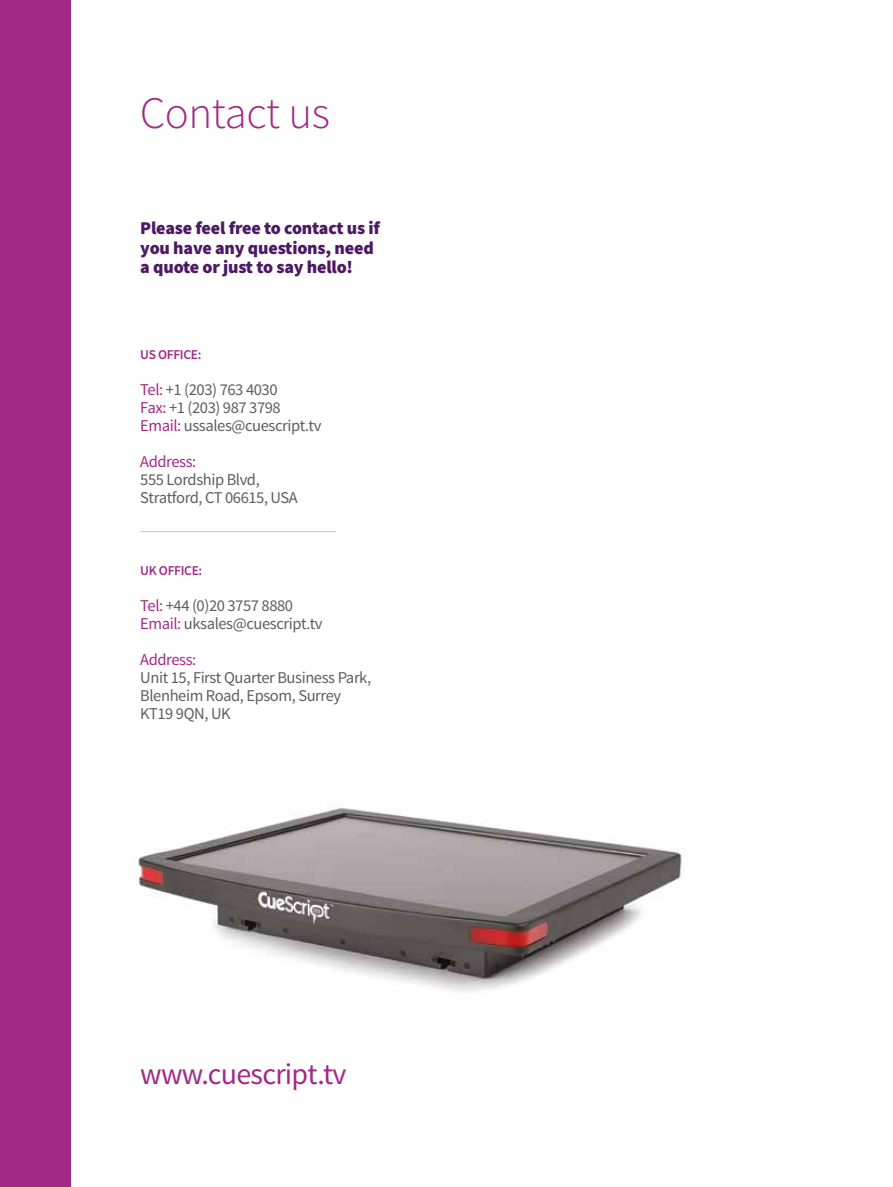
<style>
.page{position:relative;width:893px;height:1187px;background:#fff}
.page>*{position:absolute;margin:0;border:0;box-sizing:border-box;transform-origin:0 0}
.t1{font:300 45px "Source Sans Pro";letter-spacing:-.01em;color:#a22986}
.t2{font:30px "Source Sans Pro";letter-spacing:-.025em;color:#a22986}
.t3{font:900 18px/19.5px "Source Sans Pro";letter-spacing:-.01em;color:#4d1965}
.t4{font:16.5px/18px "Source Sans Pro";letter-spacing:-.025em;color:#5f5e5e}
.t5{font:16.5px "Source Sans Pro";letter-spacing:-.025em;color:#a22986}
.t6{font:600 13.5px "Source Sans Pro";letter-spacing:-.025em;color:#a22986}
.s1{color:#a22986}
</style>
<div class="page">
<div style="left:0;top:0;width:70px;height:1186px;background:#a22986"></div>
<hr style="left:140px;top:531px;width:196px;height:1px;background:#ccc">
<img style="left:138px;top:805px;width:544px;height:187px">
<h1 class="t1" style="left:140px;top:85px;width:191px">Contact us</h1>
<p class="t3" style="left:140px;top:218px;width:241px">Please feel free to contact us if you have any questions, need a quote or just to say hello!</p>
<p class="t6" style="left:140px;top:345px;width:63px">US OFFICE:</p>
<p class="t4" style="left:140px;top:380px;width:183px"><span class="s1">Tel:</span> +1 (203) 763 4030<br><span class="s1">Fax:</span> +1 (203) 987 3798<br><span class="s1">Email:</span> ussales@cuescript.tv</p>
<p class="t5" style="left:140px;top:451px;width:57px">Address:</p>
<p class="t4" style="left:140px;top:470px;width:159px">555 Lordship Blvd,<br>Stratford, CT 06615, USA</p>
<p class="t6" style="left:140px;top:561px;width:63px">UK OFFICE:</p>
<p class="t4" style="left:140px;top:596px;width:184px"><span class="s1">Tel:</span> +44 (0)20 3757 8880<br><span class="s1">Email:</span> uksales@cuescript.tv</p>
<p class="t5" style="left:140px;top:649px;width:57px">Address:</p>
<p class="t4" style="left:140px;top:668px;width:233px">Unit 15, First Quarter Business Park,<br>Blenheim Road, Epsom, Surrey<br>KT19 9QN, UK</p>
<h2 class="t2" style="left:140px;top:1055px;width:208px">www.cuescript.tv</h2>
</div>
